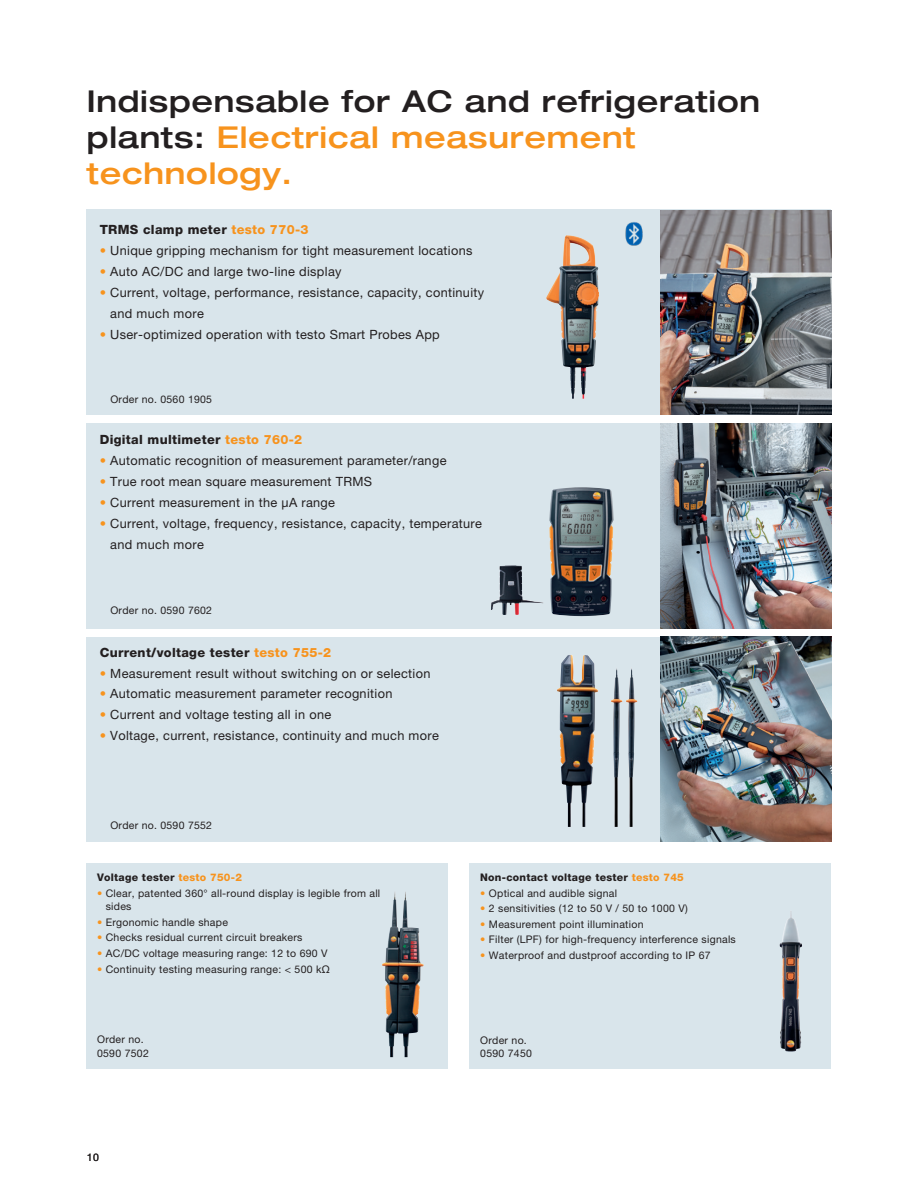
<style>
.page{position:relative;width:918px;height:1188px;background:#fff}
.page>*{position:absolute;margin:0;border:0;box-sizing:border-box;transform-origin:0 0}
.t1{font:500 expanded 30px/36px "Helvetica Neue LT Com";letter-spacing:.025em;color:#231f20}
.t2{font:12.75px/21px "Helvetica Neue LTW1 G";letter-spacing:.025em;color:#231f20}
.t3{font:800 12.75px "Helvetica Neue LTW1 G";letter-spacing:.025em;color:#231f20}
.t4{font:10.5px/13.5px "Helvetica Neue LTW1 G";letter-spacing:.025em;color:#231f20}
.t5{font:800 10.5px "Helvetica Neue LTW1 G";letter-spacing:.025em;color:#231f20}
.s1{color:#f7931d}
</style>
<div class="page">
<div style="left:87px;top:637px;width:744px;height:205px;background:#d9e5eb"></div>
<div style="left:87px;top:210px;width:744px;height:205px;background:#d9e5eb"></div>
<div style="left:87px;top:423px;width:744px;height:206px;background:#d9e5eb"></div>
<img style="left:626px;top:213px;width:35px;height:32px">
<img style="left:661px;top:637px;width:170px;height:205px">
<img style="left:557px;top:655px;width:41px;height:172px">
<img style="left:661px;top:211px;width:170px;height:204px">
<img style="left:559px;top:235px;width:8px;height:38px">
<img style="left:661px;top:423px;width:170px;height:206px">
<img style="left:549px;top:487px;width:65px;height:129px">
<img style="left:499px;top:565px;width:15px;height:17px">
<div style="left:86px;top:863px;width:362px;height:205px;background:#d9e5eb"></div>
<img style="left:382px;top:892px;width:37px;height:165px">
<div style="left:470px;top:863px;width:361px;height:205px;background:#d9e5eb"></div>
<img style="left:779px;top:911px;width:23px;height:141px">
<h1 class="t1" style="left:87px;top:82px;width:675px">Indispensable for AC and refrigeration plants: <span class="s1">Electrical measurement technology.</span></h1>
<p class="t3" style="left:100px;top:222px;width:210px">TRMS clamp meter <span class="s1">testo 770-3</span></p>
<p class="t2" style="left:100px;top:240px;width:374px"><span class="s1">•</span> Unique gripping mechanism for tight measurement locations</p>
<p class="t2" style="left:100px;top:261px;width:243px"><span class="s1">•</span> Auto AC/DC and large two-line display</p>
<p class="t2" style="left:110px;top:282px;width:375px;text-indent:-11px"><span class="s1">•</span> Current, voltage, performance, resistance, capacity, continuity and much more</p>
<p class="t2" style="left:100px;top:324px;width:342px"><span class="s1">•</span> User-optimized operation with testo Smart Probes App</p>
<p class="t4" style="left:110px;top:393px;width:103px">Order no. 0560 1905</p>
<p class="t3" style="left:100px;top:432px;width:204px">Digital multimeter <span class="s1">testo 760-2</span></p>
<p class="t2" style="left:100px;top:450px;width:348px"><span class="s1">•</span> Automatic recognition of measurement parameter/range</p>
<p class="t2" style="left:100px;top:471px;width:274px"><span class="s1">•</span> True root mean square measurement TRMS</p>
<p class="t2" style="left:100px;top:492px;width:237px"><span class="s1">•</span> Current measurement in the µA range</p>
<p class="t2" style="left:110px;top:513px;width:373px;text-indent:-11px"><span class="s1">•</span> Current, voltage, frequency, resistance, capacity, temperature and much more</p>
<p class="t4" style="left:110px;top:604px;width:103px">Order no. 0590 7602</p>
<p class="t3" style="left:100px;top:644px;width:233px">Current/voltage tester <span class="s1">testo 755-2</span></p>
<p class="t2" style="left:100px;top:662px;width:332px"><span class="s1">•</span> Measurement result without switching on or selection</p>
<p class="t2" style="left:100px;top:683px;width:294px"><span class="s1">•</span> Automatic measurement parameter recognition</p>
<p class="t2" style="left:100px;top:704px;width:233px"><span class="s1">•</span> Current and voltage testing all in one</p>
<p class="t2" style="left:100px;top:725px;width:341px"><span class="s1">•</span> Voltage, current, resistance, continuity and much more</p>
<p class="t4" style="left:110px;top:818px;width:103px">Order no. 0590 7552</p>
<p class="t5" style="left:97px;top:871px;width:146px">Voltage tester <span class="s1">testo 750-2</span></p>
<p class="t4" style="left:106px;top:886px;width:276px;text-indent:-9px"><span class="s1">•</span> Clear, patented 360° all-round display is legible from all sides</p>
<p class="t4" style="left:97px;top:915px;width:132px"><span class="s1">•</span> Ergonomic handle shape</p>
<p class="t4" style="left:97px;top:931px;width:207px"><span class="s1">•</span> Checks residual current circuit breakers</p>
<p class="t4" style="left:97px;top:946px;width:232px"><span class="s1">•</span> AC/DC voltage measuring range: 12 to 690 V</p>
<p class="t4" style="left:97px;top:962px;width:234px"><span class="s1">•</span> Continuity testing measuring range: &lt; 500 kΩ</p>
<p class="t4" style="left:97px;top:1033px;width:53px">Order no.<br>0590 7502</p>
<p class="t4" style="left:87px;top:1150px;width:13px">10</p>
<p class="t5" style="left:480px;top:871px;width:205px">Non-contact voltage tester <span class="s1">testo 745</span></p>
<p class="t4" style="left:480px;top:886px;width:138px"><span class="s1">•</span> Optical and audible signal</p>
<p class="t4" style="left:480px;top:902px;width:209px"><span class="s1">•</span> 2 sensitivities (12 to 50 V / 50 to 1000 V)</p>
<p class="t4" style="left:480px;top:917px;width:165px"><span class="s1">•</span> Measurement point illumination</p>
<p class="t4" style="left:480px;top:933px;width:257px"><span class="s1">•</span> Filter (LPF) for high-frequency interference signals</p>
<p class="t4" style="left:480px;top:949px;width:232px"><span class="s1">•</span> Waterproof and dustproof according to IP 67</p>
<p class="t4" style="left:480px;top:1033px;width:53px">Order no.<br>0590 7450</p>
</div>
